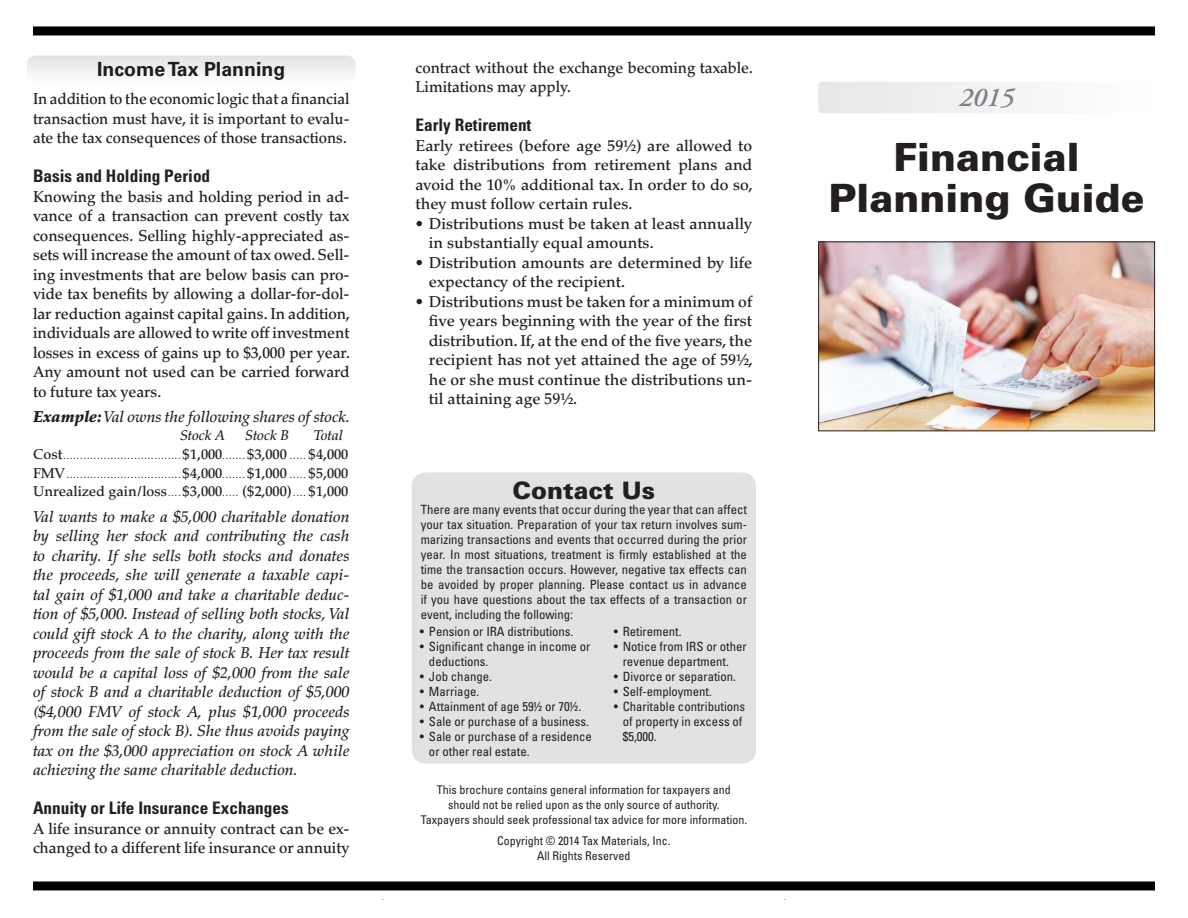
<style>
.page{position:relative;width:1188px;height:918px;background:#fff}
.page>*{position:absolute;margin:0;border:0;box-sizing:border-box;transform-origin:0 0}
.t1{font:900 39px/40.5px "Univers LT Std";color:#231f20;text-align:center}
.t2{font:italic 600 27px "Adobe Garamond Pro";color:#808285}
.t3{font:900 24px "Univers LT Std";color:#231f20}
.t4{font:700 19.5px "Univers LT Std";color:#231f20}
.t5{font:700 condensed 17.25px "Univers LT Std";color:#231f20}
.t6{font:500 15.75px/19.5px "Palatino LT Std";letter-spacing:-.005em;color:#231f20;text-align:justify}
.t7{font:italic 500 15.75px/19.5px "Palatino LT Std";color:#231f20;text-align:justify}
.t8{font:500 15.75px/19.5px "Palatino LT Std";letter-spacing:-.005em;color:#231f20;scale:.96 1}
.t9{font:500 15.75px/19.5px "Palatino LT Std";letter-spacing:-.005em;color:#231f20;text-align:justify;scale:.95 1}
.t10{font:500 14.25px "Palatino LT Std";color:#231f20}
.t11{font:italic 500 14.25px "Palatino LT Std";color:#231f20}
.t12{font:condensed 12.75px/15px "Univers LT Std";color:#231f20}
.t13{font:condensed 12px/15px "Univers LT Std";color:#231f20;text-align:center}
.t14{font:condensed 10.5px/18.8px "Univers LT Std";color:#231f20}
.s1{font-weight:900}
.s2{font-family:"Palatino LT Std";font-weight:500;font-stretch:normal;font-size:14.25px}
.s3{font-family:"Univers LT Std";font-weight:400;font-stretch:condensed;font-size:10.5px}
</style>
<div class="page">
<div style="left:412px;top:472px;width:344px;height:292px;background:#e1e2e4;border-radius:14px"></div>
<div style="left:27px;top:56px;width:329px;height:27px;background:linear-gradient(to right,#f0f1f2,#f0f1f2);border-radius:9px"></div>
<div style="left:818px;top:82px;width:337px;height:31px;background:#f2f3f4;border-radius:4px"></div>
<img style="left:820px;top:244px;width:333px;height:185px">
<div style="left:818px;top:242px;width:337px;height:189px;border:1px solid #231f20"></div>
<div style="left:33px;top:26px;width:1122px;height:9px;background:#000"></div>
<div style="left:33px;top:881px;width:1122px;height:9px;background:#000"></div>
<p class="t4" style="left:97px;top:57px;width:190px">Income Tax Planning</p>
<p class="t9" style="left:33px;top:89px;width:335px">In addition to the economic logic that a financial transaction must have, it is important to evalu&shy;ate the tax consequences of those transactions.</p>
<p class="t5" style="left:33px;top:165px;width:179px">Basis and Holding Period</p>
<p class="t6" style="left:33px;top:187px;width:319px">Knowing the basis and holding period in ad&shy;vance of a transaction can prevent costly tax consequences. Selling highly-appreciated as&shy;sets will increase the amount of tax owed. Sell&shy;ing investments that are below basis can pro&shy;vide tax benefits by allowing a dollar-for-dol&shy;lar reduction against capital gains. In addition, individuals are allowed to write off investment losses in excess of gains up to $3,000 per year.<br>Any amount not used can be carried forward to future tax years.</p>
<p class="t7" style="left:33px;top:407px;width:319px"><span class="s1">Example:</span> Val owns the following shares of stock.</p>
<p class="t11" style="left:180px;top:427px;width:46px">Stock A</p>
<p class="t11" style="left:245px;top:427px;width:45px">Stock B</p>
<p class="t11" style="left:314px;top:427px;width:31px">Total</p>
<p class="t14" style="left:33px;top:446px;width:317px"><span class="s2">Cost</span>...................................<span class="s2">$1,000</span>.......<span class="s2">$3,000</span> ..... <span class="s2">$4,000<br>FMV</span>..................................<span class="s2">$4,000</span>.......<span class="s2">$1,000</span> ..... <span class="s2">$5,000</span></p>
<p class="t10" style="left:33px;top:483px;width:317px">Unrealized gain/loss<span class="s3">....</span> $3,000<span class="s3">.....</span> ($2,000) <span class="s3">....</span> $1,000</p>
<p class="t7" style="left:33px;top:507px;width:318px">Val wants to make a $5,000 charitable donation by selling her stock and contributing the cash to charity. If she sells both stocks and donates the proceeds, she will generate a taxable capi&shy;tal gain of $1,000 and take a charitable deduc&shy;tion of $5,000. Instead of selling both stocks, Val could gift stock A to the charity, along with the proceeds from the sale of stock B. Her tax result would be a capital loss of $2,000 from the sale of stock B and a charitable deduction of $5,000 ($4,000 FMV of stock A, plus $1,000 proceeds from the sale of stock B). She thus avoids paying tax on the $3,000 appreciation on stock A while achieving the same charitable deduction.</p>
<p class="t5" style="left:33px;top:798px;width:257px">Annuity or Life Insurance Exchanges</p>
<p class="t8" style="left:33px;top:819px;width:331px">A life insurance or annuity contract can be ex&shy;changed to a different life insurance or annuity</p>
<p class="t8" style="left:416px;top:58px;width:353px">contract without the exchange becoming taxable.<br>Limitations may apply.</p>
<p class="t5" style="left:416px;top:115px;width:117px">Early Retirement</p>
<p class="t6" style="left:416px;top:136px;width:339px">Early retirees (before age 59½) are allowed to take distributions from retirement plans and avoid the 10% additional tax. In order to do so, they must follow certain rules.</p>
<p class="t6" style="left:429px;top:214px;width:325px;text-indent:-13px">• Distributions must be taken at least annually in substantially equal amounts.</p>
<p class="t6" style="left:429px;top:253px;width:325px;text-indent:-13px">• Distribution amounts are determined by life expectancy of the recipient.</p>
<p class="t6" style="left:429px;top:292px;width:325px;text-indent:-13px">• Distributions must be taken for a minimum of five years beginning with the year of the first distribution. If, at the end of the five years, the recipient has not yet attained the age of 59½, he or she must continue the distributions un&shy;til attaining age 59½.</p>
<h3 class="t3" style="left:513px;top:475px;width:144px">Contact Us</h3>
<p class="t12" style="left:421px;top:502px;width:328px;text-align:justify">There are many events that occur during the year that can affect your tax situation. Preparation of your tax return involves sum&shy;marizing transactions and events that occurred during the prior year. In most situations, treatment is firmly established at the time the transaction occurs. However, negative tax effects can be avoided by proper planning. Please contact us in advance if you have questions about the tax effects of a transaction or event, including the following:</p>
<p class="t12" style="left:420px;top:624px;width:155px">• Pension or IRA distributions.</p>
<p class="t12" style="left:429px;top:639px;width:163px;text-indent:-9px">• Significant change in income or deductions.</p>
<p class="t12" style="left:420px;top:669px;width:74px">• Job change.</p>
<p class="t12" style="left:420px;top:684px;width:61px">• Marriage.</p>
<p class="t12" style="left:420px;top:699px;width:163px">• Attainment of age 59½ or 70½.</p>
<p class="t12" style="left:420px;top:714px;width:171px">• Sale or purchase of a business.</p>
<p class="t12" style="left:429px;top:729px;width:164px;text-indent:-9px">• Sale or purchase of a residence or other real estate.</p>
<p class="t12" style="left:614px;top:624px;width:69px">• Retirement.</p>
<p class="t12" style="left:623px;top:639px;width:125px;text-indent:-9px">• Notice from IRS or other revenue department.</p>
<p class="t12" style="left:614px;top:669px;width:124px">• Divorce or separation.</p>
<p class="t12" style="left:614px;top:684px;width:100px">• Self-employment.</p>
<p class="t12" style="left:623px;top:699px;width:124px;text-indent:-9px">• Charitable contributions of property in excess of $5,000.</p>
<p class="t13" style="left:421px;top:782px;width:328px">This brochure contains general information for taxpayers and should not be relied upon as the only source of authority.<br>Taxpayers should seek professional tax advice for more information.</p>
<p class="t13" style="left:497px;top:833px;width:175px">Copyright © 2014 Tax Materials, Inc.<br>All Rights Reserved</p>
<h2 class="t2" style="left:959px;top:82px;width:57px">2015</h2>
<h1 class="t1" style="left:828px;top:137px;width:318px">Financial<br>Planning Guide</h1>
</div>
